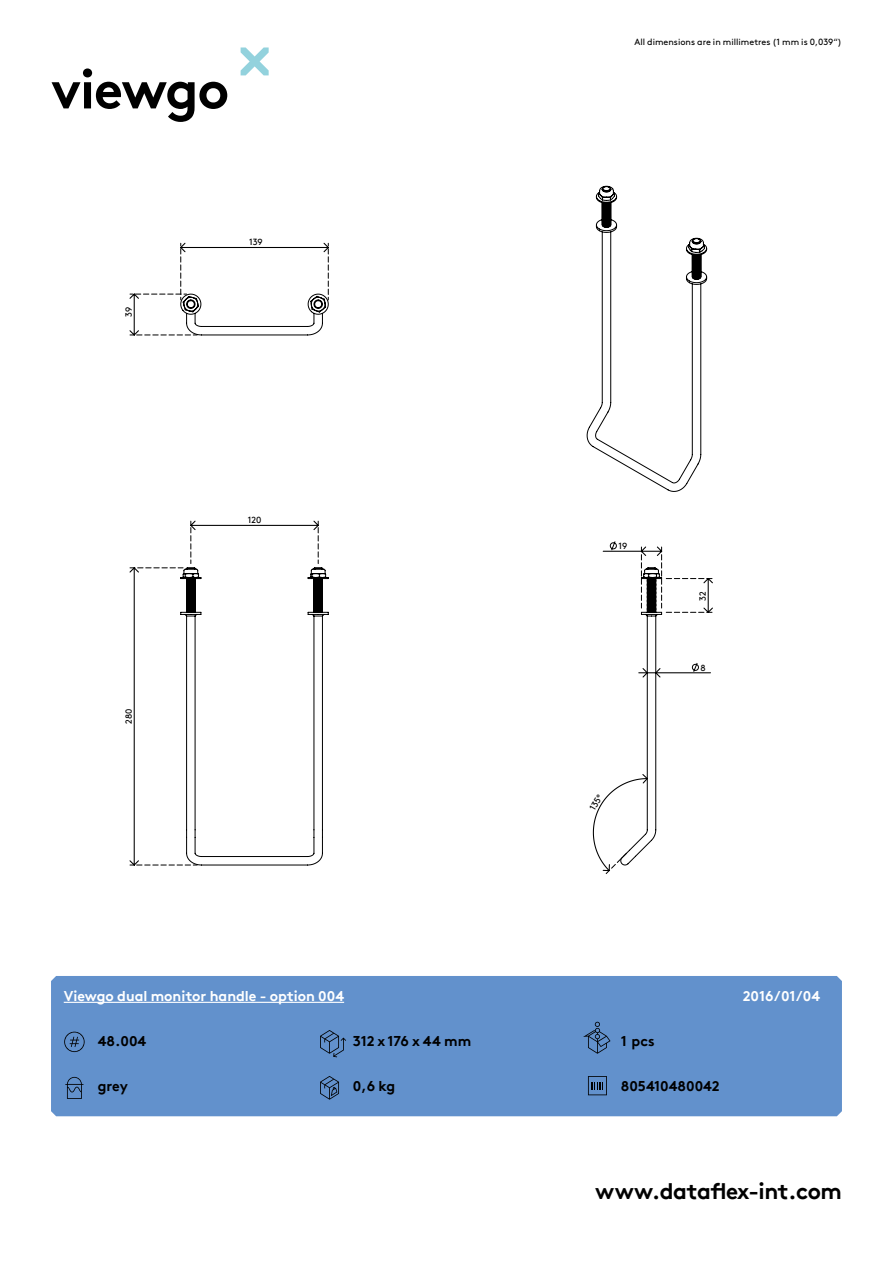
<style>
.page{position:relative;width:893px;height:1263px;background:#fff}
.page>*{position:absolute;margin:0;border:0;box-sizing:border-box;transform-origin:0 0}
.t1{font:700 54px "Brown Pro TT";letter-spacing:-.02em;color:#000}
.t2{font:700 22.5px "Brown Pro TT";letter-spacing:-.02em;color:#000}
.t3{font:700 14.25px "Brown Pro TT";color:#000}
.t4{font:700 14.25px "Brown Pro TT";color:#fff}
.t5{font:9px "Brown";color:#000}
.t6{font:9px "Brown Pro TT Regular Alt";color:#000}
</style>
<div class="page">
<svg style="left:241px;top:47px;width:28px;height:28px"></svg>
<div style="left:51px;top:976px;width:791px;height:140px;background:#6291cc"></div>
<svg style="left:129px;top:520px;width:200px;height:346px"></svg>
<svg style="left:592px;top:541px;width:121px;height:333px"></svg>
<svg style="left:129px;top:242px;width:200px;height:94px"></svg>
<svg style="left:586px;top:185px;width:121px;height:307px"></svg>
<svg style="left:64px;top:1032px;width:21px;height:20px"></svg>
<svg style="left:65px;top:1077px;width:18px;height:22px"></svg>
<svg style="left:320px;top:1030px;width:26px;height:27px"></svg>
<svg style="left:583px;top:1022px;width:27px;height:32px"></svg>
<svg style="left:320px;top:1076px;width:19px;height:24px"></svg>
<svg style="left:588px;top:1076px;width:19px;height:19px"></svg>
<hr style="left:64px;top:1002px;width:280px;height:1px;background:#fff">
<h1 class="t1" style="left:51px;top:46px;width:180px">viewgo</h1>
<p class="t6" style="left:122px;top:317px;width:12px;rotate:-90deg">39</p>
<p class="t6" style="left:249px;top:235px;width:15px">139</p>
<p class="t6" style="left:122px;top:724px;width:17px;rotate:-90deg">280</p>
<p class="t6" style="left:248px;top:513px;width:15px">120</p>
<p class="t5" style="left:634px;top:35px;width:209px">All dimensions are in millimetres (1 mm is 0,039“)</p>
<p class="t6" style="left:618px;top:539px;width:10px">19</p>
<p class="t6" style="left:586px;top:806px;width:19px;rotate:-59deg">135°</p>
<p class="t6" style="left:696px;top:601px;width:11px;rotate:-90deg">32</p>
<p class="t6" style="left:700px;top:660px;width:7px">8</p>
<p class="t4" style="left:64px;top:985px;width:282px">Viewgo dual monitor handle - option 004</p>
<p class="t4" style="left:743px;top:985px;width:79px">2016/01/04</p>
<p class="t3" style="left:98px;top:1029px;width:50px">48.004</p>
<p class="t3" style="left:98px;top:1074px;width:32px">grey</p>
<p class="t3" style="left:353px;top:1029px;width:120px">312 x 176 x 44 mm</p>
<p class="t3" style="left:621px;top:1029px;width:35px">1 pcs</p>
<p class="t3" style="left:353px;top:1074px;width:44px">0,6 kg</p>
<p class="t3" style="left:621px;top:1074px;width:100px">805410480042</p>
<h2 class="t2" style="left:595px;top:1173px;width:248px">www.dataflex-int.com</h2>
</div>
